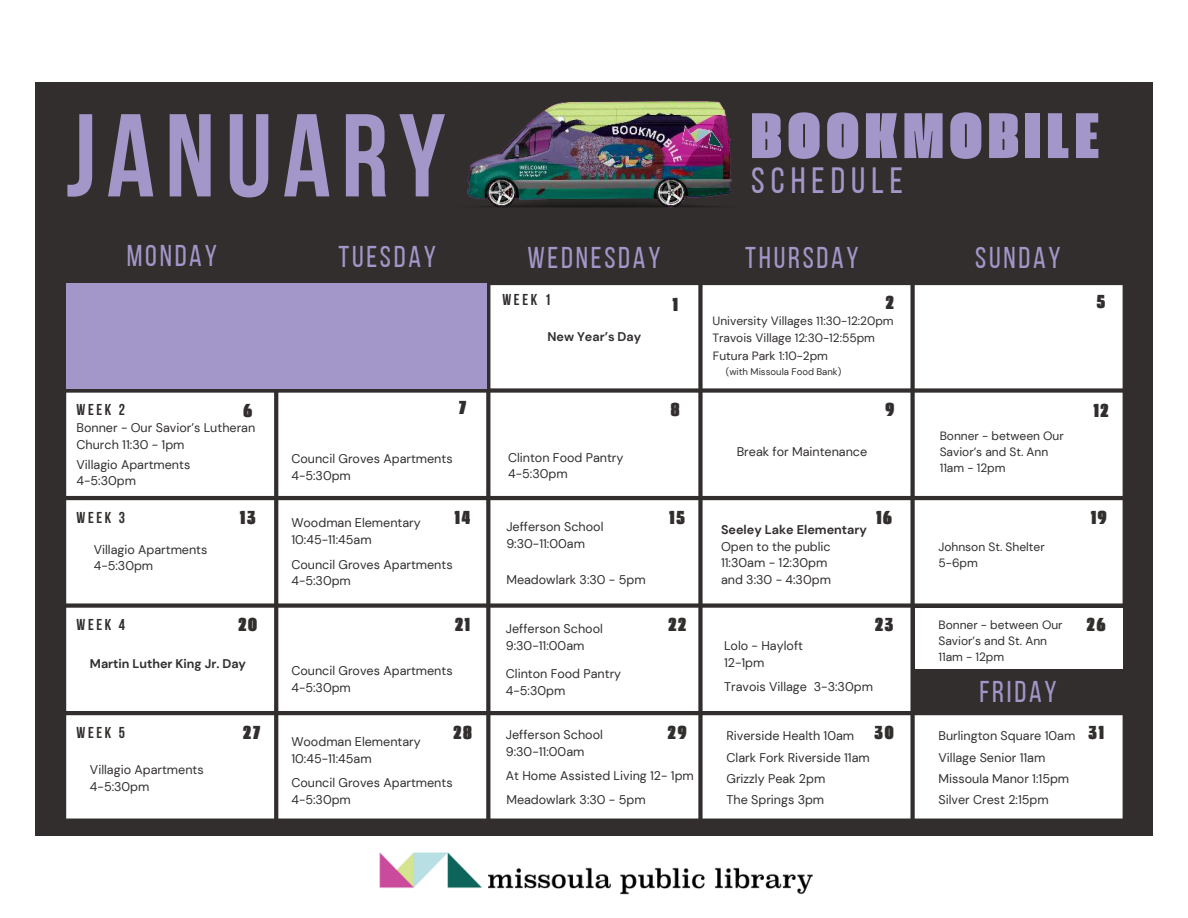
<style>
.page{position:relative;width:1188px;height:918px;background:#fff}
.page>*{position:absolute;margin:0;border:0;box-sizing:border-box;transform-origin:0 0}
.t1{font:700 117.45px "Bebas Neue";letter-spacing:.09em;color:#a396c8}
.t2{font:67.5px "Extenda 60 Giga";letter-spacing:.09em;color:#a396c8}
.t3{font:36.45px "Bebas Neue";letter-spacing:.165em;color:#a396c8}
.t4{font:30px "Bebas Neue";letter-spacing:.09em;color:#a396c8}
.t5{font:19.8px "Extenda 60 Giga";letter-spacing:.09em;color:#312e2d}
.t6{font:700 15.75px "Bebas Neue";letter-spacing:.165em;color:#312e2d}
.t7{font:12.6px/16.8px "DM Sans";color:#312e2d}
.t8{font:700 12.6px "DM Sans";color:#312e2d}
.t9{font:12px/16px "DM Sans";color:#312e2d}
.t10{font:9.6px "DM Sans";color:#312e2d}
</style>
<div class="page">
<div style="left:35px;top:82px;width:1118px;height:754px;background:#312e2d"></div>
<div style="left:66px;top:285px;width:1057px;height:534px;background:#fff"></div>
<div style="left:915px;top:608px;width:208px;height:103px;background:#312e2d"></div>
<img style="left:467px;top:101px;width:265px;height:107px">
<img style="left:379px;top:852px;width:434px;height:43px">
<div style="left:66px;top:283px;width:421px;height:106px;background:#a396c8"></div>
<div style="left:916px;top:609px;width:207px;height:60px;background:#fff"></div>
<h1 class="t1" style="left:66px;top:91px;width:381px">JANUARY</h1>
<h2 class="t2" style="left:751px;top:89px;width:349px">BOOKMOBILE</h2>
<h3 class="t3" style="left:751px;top:161px;width:153px">SCHEDULE</h3>
<h3 class="t4" style="left:127px;top:240px;width:92px">MONDAY</h3>
<p class="t6" style="left:77px;top:401px;width:50px">WEEK 2</p>
<h3 class="t4" style="left:338px;top:241px;width:99px">TUESDAY</h3>
<h3 class="t4" style="left:527px;top:241px;width:135px">WEDNESDAY</h3>
<h3 class="t4" style="left:745px;top:241px;width:115px">THURSDAY</h3>
<h3 class="t4" style="left:975px;top:241px;width:87px">SUNDAY</h3>
<p class="t6" style="left:502px;top:291px;width:50px">WEEK 1</p>
<p class="t8" style="left:547px;top:329px;width:95px">New Year’s Day</p>
<h3 class="t5" style="left:673px;top:290px;width:7px">1</h3>
<h3 class="t5" style="left:886px;top:288px;width:9px">2</h3>
<p class="t9" style="left:712px;top:312px;width:183px;line-height:17.2px">University Villages 11:30-12:20pm<br>Travois Village 12:30-12:55pm</p>
<p class="t9" style="left:713px;top:347px;width:117px">Futura Park 1:10-2pm</p>
<p class="t10" style="left:726px;top:366px;width:117px">(with Missoula Food Bank)</p>
<h3 class="t5" style="left:1097px;top:288px;width:10px">5</h3>
<h3 class="t5" style="left:243px;top:397px;width:10px">6</h3>
<h3 class="t5" style="left:459px;top:394px;width:9px">7</h3>
<h3 class="t5" style="left:671px;top:396px;width:10px">8</h3>
<h3 class="t5" style="left:886px;top:396px;width:10px">9</h3>
<h3 class="t5" style="left:1094px;top:397px;width:16px">12</h3>
<p class="t7" style="left:77px;top:419px;width:180px">Bonner - Our Savior’s Lutheran<br>Church 11:30 - 1pm</p>
<p class="t7" style="left:77px;top:456px;width:115px">Villagio Apartments<br>4-5:30pm</p>
<p class="t7" style="left:291px;top:450px;width:163px">Council Groves Apartments<br>4-5:30pm</p>
<p class="t7" style="left:508px;top:449px;width:117px">Clinton Food Pantry<br>4-5:30pm</p>
<p class="t7" style="left:737px;top:443px;width:132px">Break for Maintenance</p>
<p class="t9" style="left:940px;top:427px;width:126px">Bonner - between Our<br>Savior’s and St. Ann<br>11am - 12pm</p>
<p class="t6" style="left:77px;top:509px;width:50px">WEEK 3</p>
<p class="t7" style="left:94px;top:541px;width:115px">Villagio Apartments<br>4-5:30pm</p>
<h3 class="t5" style="left:240px;top:504px;width:17px">13</h3>
<h3 class="t5" style="left:455px;top:504px;width:17px">14</h3>
<h3 class="t5" style="left:670px;top:504px;width:17px">15</h3>
<h3 class="t5" style="left:876px;top:504px;width:17px">16</h3>
<h3 class="t5" style="left:1091px;top:504px;width:17px">19</h3>
<p class="t7" style="left:291px;top:515px;width:131px">Woodman Elementary<br>10:45-11:45am</p>
<p class="t7" style="left:506px;top:518px;width:99px">Jefferson School<br>9:30-11:00am</p>
<p class="t8" style="left:721px;top:521px;width:147px">Seeley Lake Elementary</p>
<p class="t7" style="left:721px;top:538px;width:111px">Open to the public<br>11:30am - 12:30pm and 3:30 - 4:30pm</p>
<p class="t9" style="left:939px;top:539px;width:108px">Johnson St. Shelter<br>5-6pm</p>
<p class="t7" style="left:291px;top:556px;width:163px">Council Groves Apartments<br>4-5:30pm</p>
<p class="t7" style="left:506px;top:571px;width:141px">Meadowlark 3:30 - 5pm</p>
<h3 class="t5" style="left:238px;top:611px;width:20px">20</h3>
<h3 class="t5" style="left:455px;top:611px;width:16px">21</h3>
<h3 class="t5" style="left:668px;top:611px;width:19px">22</h3>
<h3 class="t5" style="left:875px;top:611px;width:20px">23</h3>
<h3 class="t5" style="left:1087px;top:611px;width:20px">26</h3>
<p class="t6" style="left:77px;top:616px;width:50px">WEEK 4</p>
<p class="t9" style="left:939px;top:616px;width:126px">Bonner - between Our<br>Savior’s and St. Ann<br>11am - 12pm</p>
<p class="t7" style="left:506px;top:620px;width:99px">Jefferson School<br>9:30-11:00am</p>
<p class="t7" style="left:724px;top:637px;width:81px">Lolo - Hayloft</p>
<p class="t8" style="left:90px;top:656px;width:158px">Martin Luther King Jr. Day</p>
<p class="t7" style="left:724px;top:654px;width:42px">12-1pm</p>
<p class="t7" style="left:291px;top:662px;width:163px">Council Groves Apartments<br>4-5:30pm</p>
<p class="t7" style="left:506px;top:666px;width:117px">Clinton Food Pantry<br>4-5:30pm</p>
<h3 class="t4" style="left:979px;top:675px;width:79px">FRIDAY</h3>
<p class="t7" style="left:724px;top:678px;width:150px">Travois Village 3-3:30pm</p>
<h3 class="t5" style="left:243px;top:718px;width:18px">27</h3>
<h3 class="t5" style="left:453px;top:718px;width:20px">28</h3>
<h3 class="t5" style="left:668px;top:719px;width:20px">29</h3>
<h3 class="t5" style="left:875px;top:719px;width:21px">30</h3>
<h3 class="t5" style="left:1089px;top:718px;width:17px">31</h3>
<p class="t6" style="left:77px;top:724px;width:50px">WEEK 5</p>
<p class="t7" style="left:506px;top:726px;width:99px">Jefferson School<br>9:30-11:00am</p>
<p class="t7" style="left:726px;top:726px;width:145px;line-height:21px">Riverside Health 10am<br>Clark Fork Riverside 11am<br>Grizzly Peak 2pm<br>The Springs 3pm</p>
<p class="t7" style="left:939px;top:726px;width:138px;line-height:21px">Burlington Square 10am<br>Village Senior 11am<br>Missoula Manor 1:15pm<br>Silver Crest 2:15pm</p>
<p class="t7" style="left:291px;top:733px;width:131px">Woodman Elementary<br>10:45-11:45am</p>
<p class="t7" style="left:90px;top:761px;width:115px">Villagio Apartments<br>4-5:30pm</p>
<p class="t7" style="left:506px;top:767px;width:190px">At Home Assisted Living 12- 1pm</p>
<p class="t7" style="left:291px;top:774px;width:163px">Council Groves Apartments<br>4-5:30pm</p>
<p class="t7" style="left:506px;top:791px;width:141px">Meadowlark 3:30 - 5pm</p>
</div>
